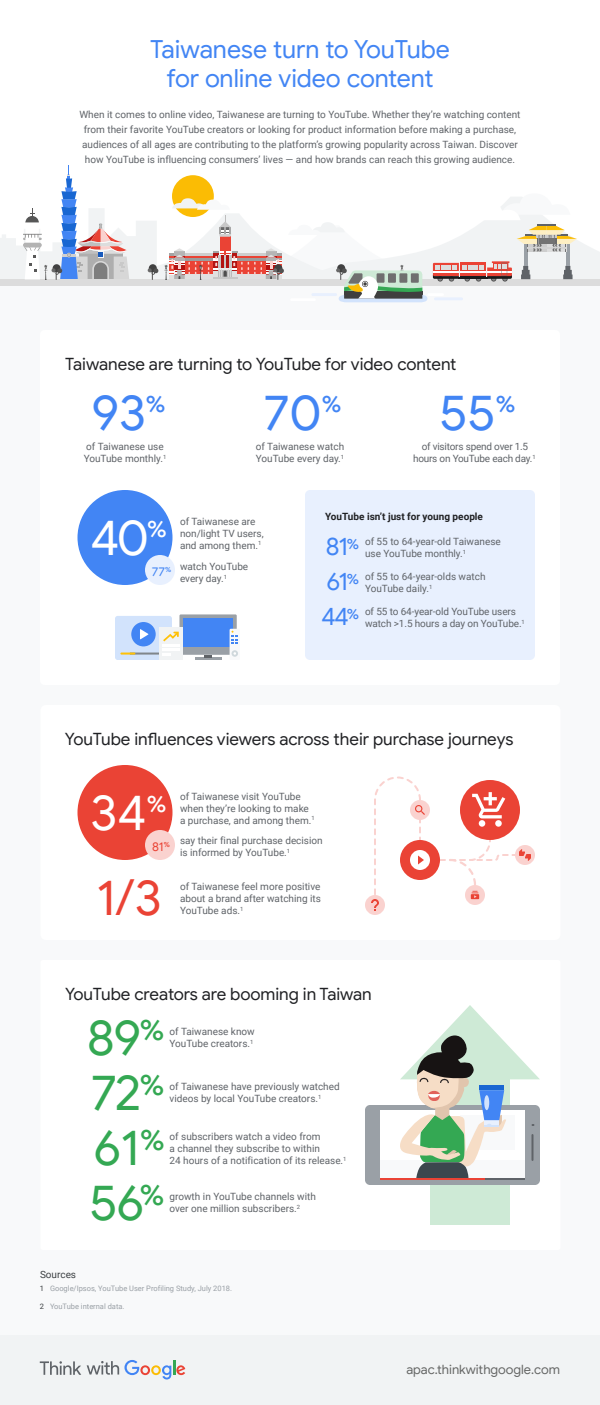
<style>
.page{position:relative;width:600px;height:1405px;background:#fff}
.page>*{position:absolute;margin:0;border:0;box-sizing:border-box;transform-origin:0 0}
.t1{font:50px "Google Sans";letter-spacing:-.025em;color:#34a853}
.t2{font:50px "Google Sans";color:#4285f4}
.t3{font:50px "Google Sans";color:#fff}
.t4{font:50px "Google Sans";color:#ea4335}
.t5{font:25px/29px "Google Sans";color:#4285f4;text-align:center}
.t6{font:17px "Google Sans";letter-spacing:-.005em;color:#202124}
.t7{font:12.9px "Google Sans";color:#666766}
.t8{font:12.5px "Google Sans";color:#4285f4}
.t9{font:12.5px "Google Sans";color:#ea4335}
.t10{font:10px/12px "Roboto";color:#5f6368}
.t11{font:10px/12px "Roboto";letter-spacing:-.02em;color:#5f6368;text-align:center}
.t12{font:700 10px "Roboto";color:#202124}
.t13{font:10px "Roboto";color:#3c4043}
.t14{font:7.5px "Roboto";color:#9aa0a6}
.t15{font:7.5px "Roboto";color:#3c4043}
.t16{font:500 7.3px "Google Sans";color:#4285f4}
.t17{font:500 7.3px "Google Sans";color:#ea4335}
.t18{font:5.85px "Roboto";color:#5f6368}
.s1{font-family:"Google Sans";font-size:25px;color:#4285f4}
.s2{font-family:"Google Sans";font-weight:500;font-size:14.55px;color:#4285f4}
</style>
<div class="page">
<div style="left:0;top:286px;width:600px;height:1049px;background:#f8f9fa"></div>
<div style="left:40px;top:960px;width:520px;height:290px;background:#fff;border-radius:3px"></div>
<div style="left:430px;top:1065px;width:80px;height:160px;background:#ceead6"></div>
<div style="left:40px;top:705px;width:520px;height:235px;background:#fff;border-radius:5px"></div>
<div style="left:365px;top:1105px;width:175px;height:80px;background:#9aa0a6;border-radius:5px"></div>
<div style="left:380px;top:1110px;width:145px;height:70px;background:#f8f9fa"></div>
<div style="left:380px;top:1110px;width:145px;height:50px;background:#fff"></div>
<hr style="left:380px;top:1178px;width:145px;height:2px;background:#5f6368">
<hr style="left:380px;top:1178px;width:105px;height:2px;background:#ea4335">
<svg style="left:400px;top:1005px;width:140px;height:173px"></svg>
<div style="left:365px;top:895px;width:20px;height:20px;background:#fad2cf;border-radius:50%"></div>
<div style="left:400px;top:840px;width:40px;height:40px;background:#ea4335;border-radius:50%"></div>
<div style="left:460px;top:780px;width:60px;height:60px;background:#ea4335;border-radius:50%"></div>
<svg style="left:472px;top:792px;width:33px;height:35px"></svg>
<svg style="left:465px;top:885px;width:20px;height:20px"></svg>
<div style="left:515px;top:845px;width:20px;height:20px;background:#fad2cf;border-radius:50%"></div>
<svg style="left:371px;top:776px;width:59px;height:135px"></svg>
<svg style="left:438px;top:838px;width:93px;height:61px"></svg>
<div style="left:40px;top:330px;width:520px;height:355px;background:#fff;border-radius:5px"></div>
<div style="left:305px;top:490px;width:230px;height:170px;background:#e8f0fe;border-radius:5px"></div>
<div style="left:78px;top:490px;width:94px;height:95px;background:#4285f4;border-radius:50%"></div>
<div style="left:0;top:1335px;width:600px;height:70px;background:#f1f3f4"></div>
<svg style="left:40px;top:1361px;width:41px;height:14px"></svg>
<svg style="left:87px;top:1360px;width:98px;height:20px"></svg>
<div style="left:145px;top:555px;width:30px;height:30px;background:#e8f0fe;border-radius:50%"></div>
<div style="left:78px;top:765px;width:94px;height:95px;background:#ea4335;border-radius:50%"></div>
<div style="left:145px;top:830px;width:30px;height:30px;background:#fad2cf;border-radius:50%"></div>
<div style="left:179px;top:614px;width:58px;height:41px;background:#9aa0a6"></div>
<hr style="left:195px;top:657px;width:26px;height:3px;background:#9aa0a6">
<svg style="left:204px;top:655px;width:8px;height:2px"></svg>
<div style="left:183px;top:618px;width:50px;height:29px;background:#4285f4"></div>
<div style="left:230px;top:629px;width:10px;height:31px;background:#f8f9fa"></div>
<svg style="left:232px;top:650px;width:6px;height:7px"></svg>
<svg style="left:232px;top:631px;width:6px;height:13px"></svg>
<div style="left:115px;top:616px;width:57px;height:44px;background:#d2e3fc;border-radius:3px"></div>
<div style="left:131px;top:622px;width:25px;height:24px;background:#4285f4;border-radius:50%"></div>
<svg style="left:140px;top:629px;width:8px;height:10px"></svg>
<div style="left:159px;top:627px;width:24px;height:33px;background:#f1f3f4"></div>
<svg style="left:120px;top:649px;width:60px;height:7px"></svg>
<hr style="left:162px;top:644px;width:18px;height:3px;background:#fff">
<svg style="left:163px;top:632px;width:16px;height:9px"></svg>
<svg style="left:0;top:165px;width:600px;height:137px"></svg>
<h2 class="t5" style="left:150px;top:35px;width:301px">Taiwanese turn to YouTube for online video content</h2>
<p class="t10" style="left:79px;top:106px;width:443px;line-height:15px">When it comes to online video, Taiwanese are turning to YouTube. Whether they’re watching content from their favorite YouTube creators or looking for product information before making a purchase, audiences of all ages are contributing to the platform’s growing popularity across Taiwan. Discover how YouTube is influencing consumers’ lives — and how brands can reach this growing audience.</p>
<h3 class="t6" style="left:65px;top:354px;width:393px">Taiwanese are turning to YouTube for video content</h3>
<h1 class="t2" style="left:91px;top:382px;width:76px">93<sup>%</sup></h1>
<p class="t10" style="left:84px;top:440px;width:84px">of Taiwanese use<br>YouTube monthly.<sup>1</sup></p>
<h1 class="t2" style="left:264px;top:382px;width:79px">70<sup>%</sup></h1>
<p class="t10" style="left:256px;top:440px;width:90px">of Taiwanese watch<br>YouTube every day.<sup>1</sup></p>
<h1 class="t2" style="left:439px;top:382px;width:77px">55<sup>%</sup></h1>
<p class="t11" style="left:413px;top:440px;width:124px">of visitors spend over 1.5 hours on YouTube each day.<sup>1</sup></p>
<h1 class="t3" style="left:90px;top:507px;width:78px">40<sup>%</sup></h1>
<p class="t10" style="left:180px;top:515px;width:85px">of Taiwanese are non/light TV users, and among them.<sup>1</sup></p>
<p class="t16" style="left:165px;top:565px;width:8px">%</p>
<p class="t8" style="left:152px;top:564px;width:15px">77</p>
<p class="t10" style="left:180px;top:560px;width:70px">watch YouTube every day.</p>
<p class="t18" style="left:224px;top:572px;width:5px">1</p>
<p class="t12" style="left:325px;top:509px;width:160px">YouTube isn’t just for young people</p>
<p class="t10" style="left:326px;top:535px;width:176px;text-align:center"><span class="s1">81</span><span class="s2">%</span> of 55 to 64-year-old Taiwanese use YouTube monthly.<sup>1</sup></p>
<p class="t10" style="left:365px;top:570px;width:122px;text-indent:-38px"><span class="s1">61</span><span class="s2">%</span> of 55 to 64-year-olds watch<br>YouTube daily.<sup>1</sup></p>
<p class="t10" style="left:365px;top:605px;width:161px;text-indent:-44px"><span class="s1">44</span><span class="s2">%</span> of 55 to 64-year-old YouTube users watch &gt;1.5 hours a day on YouTube.<sup>1</sup></p>
<h3 class="t6" style="left:65px;top:729px;width:450px">YouTube influences viewers across their purchase journeys</h3>
<h1 class="t3" style="left:90px;top:782px;width:78px">34<sup>%</sup></h1>
<p class="t10" style="left:180px;top:790px;width:136px">of Taiwanese visit YouTube when they’re looking to make a purchase, and among them.<sup>1</sup></p>
<p class="t10" style="left:180px;top:834px;width:144px">say their final purchase decision is informed by YouTube.</p>
<p class="t17" style="left:164px;top:840px;width:8px">%</p>
<p class="t9" style="left:152px;top:839px;width:13px">81</p>
<p class="t18" style="left:287px;top:847px;width:5px">1</p>
<h1 class="t4" style="left:97px;top:867px;width:67px">1/3</h1>
<p class="t10" style="left:180px;top:880px;width:143px;text-align:justify">of Taiwanese feel more positive about a brand after watching its YouTube ads.<sup>1</sup></p>
<h3 class="t6" style="left:65px;top:984px;width:308px">YouTube creators are booming in Taiwan</h3>
<h1 class="t1" style="left:87px;top:1007px;width:79px">89<sup>%</sup></h1>
<p class="t10" style="left:170px;top:1025px;width:87px">of Taiwanese know<br>YouTube creators.</p>
<p class="t18" style="left:250px;top:1037px;width:5px">1</p>
<p class="t10" style="left:170px;top:1080px;width:172px">of Taiwanese have previously watched videos by local YouTube creators.</p>
<h1 class="t1" style="left:91px;top:1062px;width:75px">72<sup>%</sup></h1>
<p class="t18" style="left:318px;top:1092px;width:5px">1</p>
<p class="t10" style="left:170px;top:1130px;width:175px">of subscribers watch a video from<br>a channel they subscribe to within<br>24 hours of a notification of its release.</p>
<h1 class="t1" style="left:93px;top:1117px;width:73px">61<sup>%</sup></h1>
<p class="t18" style="left:343px;top:1154px;width:5px">1</p>
<h1 class="t1" style="left:89px;top:1172px;width:77px">56<sup>%</sup></h1>
<p class="t10" style="left:170px;top:1190px;width:148px">growth in YouTube channels with over one million subscribers.</p>
<p class="t18" style="left:297px;top:1202px;width:5px">2</p>
<p class="t13" style="left:40px;top:1267px;width:38px">Sources</p>
<p class="t14" style="left:50px;top:1283px;width:184px">Google/Ipsos, YouTube User Profiling Study, July 2018.</p>
<p class="t14" style="left:50px;top:1301px;width:76px">YouTube internal data.</p>
<p class="t15" style="left:40px;top:1283px;width:6px">1</p>
<p class="t15" style="left:40px;top:1301px;width:6px">2</p>
<p class="t7" style="left:406px;top:1361px;width:155px">apac.thinkwithgoogle.com</p>
</div>
